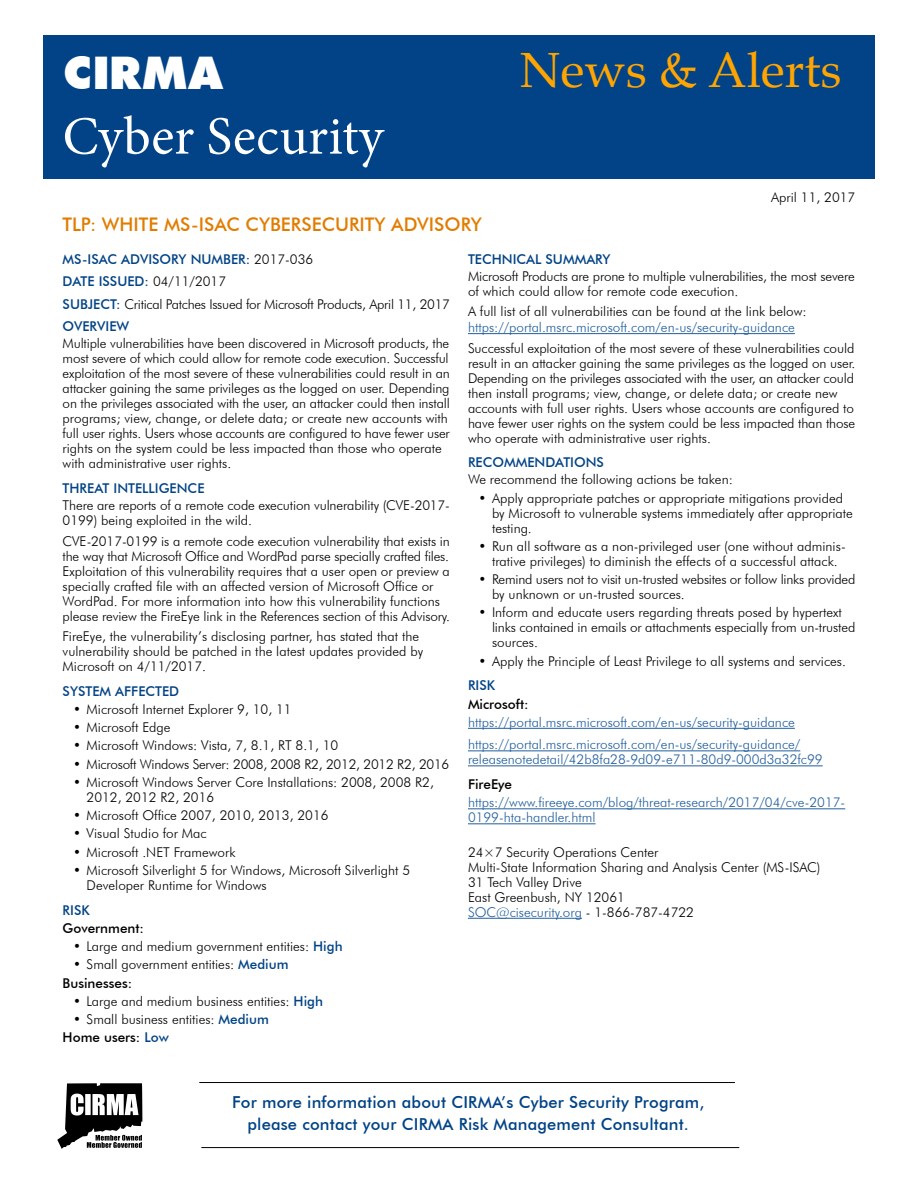
<style>
.page{position:relative;width:918px;height:1188px;background:#fff}
.page>*{position:absolute;margin:0;border:0;box-sizing:border-box;transform-origin:0 0}
.t1{font:54px "Minion Pro";letter-spacing:.005em;color:#fff}
.t2{font:49.5px "Palatino";color:#ffa400}
.t3{font:900 45px "Futura BT";letter-spacing:.02em;color:#fff}
.t4{font:500 18.75px "Futura BT";color:#e27c00}
.t5{font:500 16.5px/21.8px "Futura BT";letter-spacing:.01em;color:#014386;text-align:center}
.t6{font:300 13.5px/15px "Futura BT";color:#000}
.t7{font:300 13.5px/22.5px "Futura BT";color:#215e9e}
.t8{font:300 13.5px/22.5px "Futura BT";letter-spacing:-.02em;color:#000}
.t9{font:500 13.5px "Futura BT";color:#014386}
.t10{font:500 13.5px "Futura BT";color:#000}
.s1{font-weight:500;color:#014386}
.s2{font-weight:500}
.s3{color:#215e9e}
</style>
<div class="page">
<div style="left:43px;top:36px;width:832px;height:143px;background:#014386"></div>
<svg style="left:57px;top:1083px;width:85px;height:66px"></svg>
<hr style="left:468px;top:333px;width:327px;height:1px;background:#215e9e">
<hr style="left:468px;top:728px;width:327px;height:1px;background:#215e9e">
<hr style="left:468px;top:751px;width:332px;height:1px;background:#215e9e">
<hr style="left:468px;top:766px;width:355px;height:1px;background:#215e9e">
<hr style="left:468px;top:809px;width:377px;height:1px;background:#215e9e">
<hr style="left:468px;top:824px;width:128px;height:1px;background:#215e9e">
<hr style="left:468px;top:918px;width:114px;height:1px;background:#215e9e">
<hr style="left:199px;top:1082px;width:536px;height:1px;background:#000">
<hr style="left:201px;top:1147px;width:538px;height:1px;background:#000">
<h3 class="t3" style="left:63px;top:46px;width:160px">CIRMA</h3>
<h2 class="t2" style="left:520px;top:29px;width:323px">News &amp; Alerts</h2>
<h1 class="t1" style="left:63px;top:100px;width:322px">Cyber Security</h1>
<h3 class="t4" style="left:63px;top:213px;width:421px">TLP: WHITE MS-ISAC CYBERSECURITY ADVISORY</h3>
<p class="t6" style="left:771px;top:189px;width:86px">April 11, 2017</p>
<p class="t8" style="left:63px;top:247px;width:389px"><span class="s1">MS-ISAC ADVISORY NUMBER:</span> 2017-036<br><span class="s1">DATE ISSUED:</span> 04/11/2017<br><span class="s1">SUBJECT:</span> Critical Patches Issued for Microsoft Products, April 11, 2017<br><span class="s1">OVERVIEW</span></p>
<p class="t6" style="left:63px;top:336px;width:389px">Multiple vulnerabilities have been discovered in Microsoft products, the most severe of which could allow for remote code execution. Successful exploitation of the most severe of these vulnerabilities could result in an attacker gaining the same privileges as the logged on user. Depending on the privileges associated with the user, an attacker could then install programs; view, change, or delete data; or create new accounts with full user rights. Users whose accounts are configured to have fewer user rights on the system could be less impacted than those who operate with administrative user rights.</p>
<p class="t9" style="left:63px;top:480px;width:143px">THREAT INTELLIGENCE</p>
<p class="t6" style="left:63px;top:498px;width:389px">There are reports of a remote code execution vulnerability (CVE-2017-<br>0199) being exploited in the wild.</p>
<p class="t6" style="left:63px;top:533px;width:389px">CVE-2017-0199 is a remote code execution vulnerability that exists in the way that Microsoft Office and WordPad parse specially crafted files.<br>Exploitation of this vulnerability requires that a user open or preview a specially crafted file with an affected version of Microsoft Office or WordPad. For more information into how this vulnerability functions please review the FireEye link in the References section of this Advisory.</p>
<p class="t6" style="left:63px;top:629px;width:362px">FireEye, the vulnerability’s disclosing partner, has stated that the vulnerability should be patched in the latest updates provided by<br>Microsoft on 4/11/2017.</p>
<p class="t9" style="left:63px;top:683px;width:118px">SYSTEM AFFECTED</p>
<p class="t6" style="left:73px;top:702px;width:220px">• Microsoft Internet Explorer 9, 10, 11</p>
<p class="t6" style="left:73px;top:720px;width:99px">• Microsoft Edge</p>
<p class="t6" style="left:73px;top:738px;width:267px">• Microsoft Windows: Vista, 7, 8.1, RT 8.1, 10</p>
<p class="t8" style="left:73px;top:753px;width:378px">• Microsoft Windows Server: 2008, 2008 R2, 2012, 2012 R2, 2016</p>
<p class="t6" style="left:87px;top:775px;width:349px;text-indent:-14px">• Microsoft Windows Server Core Installations: 2008, 2008 R2,<br>2012, 2012 R2, 2016</p>
<p class="t6" style="left:73px;top:808px;width:257px">• Microsoft Office 2007, 2010, 2013, 2016</p>
<p class="t6" style="left:73px;top:826px;width:135px">• Visual Studio for Mac</p>
<p class="t6" style="left:73px;top:844px;width:164px">• Microsoft .NET Framework</p>
<p class="t6" style="left:87px;top:862px;width:325px;text-indent:-14px">• Microsoft Silverlight 5 for Windows, Microsoft Silverlight 5<br>Developer Runtime for Windows</p>
<p class="t9" style="left:63px;top:902px;width:29px">RISK</p>
<p class="t10" style="left:63px;top:920px;width:83px">Government:</p>
<p class="t6" style="left:73px;top:939px;width:271px">• Large and medium government entities: <span class="s1">High</span></p>
<p class="t6" style="left:63px;top:955px;width:227px;line-height:18.3px;text-indent:11px">• Small government entities: <span class="s1">Medium<br></span><span class="s2">Businesses:</span></p>
<p class="t6" style="left:73px;top:993px;width:251px">• Large and medium business entities: <span class="s1">High</span></p>
<p class="t6" style="left:63px;top:1010px;width:208px;line-height:18.3px;text-indent:11px">• Small business entities: <span class="s1">Medium<br></span><span class="s2">Home users:</span> <span class="s1">Low</span></p>
<p class="t9" style="left:468px;top:251px;width:144px">TECHNICAL SUMMARY</p>
<p class="t6" style="left:468px;top:268px;width:388px">Microsoft Products are prone to multiple vulnerabilities, the most severe of which could allow for remote code execution.</p>
<p class="t6" style="left:468px;top:304px;width:340px">A full list of all vulnerabilities can be found at the link below:</p>
<p class="t7" style="left:468px;top:316px;width:328px">https://portal.msrc.microsoft.com/en-us/security-guidance</p>
<p class="t6" style="left:468px;top:340px;width:389px">Successful exploitation of the most severe of these vulnerabilities could result in an attacker gaining the same privileges as the logged on user.<br>Depending on the privileges associated with the user, an attacker could then install programs; view, change, or delete data; or create new accounts with full user rights. Users whose accounts are configured to have fewer user rights on the system could be less impacted than those who operate with administrative user rights.</p>
<p class="t9" style="left:468px;top:454px;width:138px">RECOMMENDATIONS</p>
<p class="t6" style="left:468px;top:472px;width:266px">We recommend the following actions be taken:</p>
<p class="t6" style="left:492px;top:490px;width:362px;text-indent:-14px">• Apply appropriate patches or appropriate mitigations provided by Microsoft to vulnerable systems immediately after appropriate testing.</p>
<p class="t6" style="left:479px;top:538px;width:369px;text-align:center">• Run all software as a non-privileged user (one without adminis&shy;trative privileges) to diminish the effects of a successful attack.</p>
<p class="t6" style="left:492px;top:572px;width:365px;text-indent:-14px">• Remind users not to visit un-trusted websites or follow links provided by unknown or un-trusted sources.</p>
<p class="t6" style="left:492px;top:605px;width:365px;text-indent:-14px">• Inform and educate users regarding threats posed by hypertext links contained in emails or attachments especially from un-trusted sources.</p>
<p class="t6" style="left:479px;top:653px;width:369px">• Apply the Principle of Least Privilege to all systems and services.</p>
<p class="t9" style="left:468px;top:677px;width:29px">RISK</p>
<p class="t10" style="left:468px;top:696px;width:62px">Microsoft:</p>
<p class="t7" style="left:468px;top:711px;width:334px">https://portal.msrc.microsoft.com/en-us/security-guidance https://portal.msrc.microsoft.com/en-us/security-guidance/</p>
<p class="t7" style="left:468px;top:748px;width:356px">releasenotedetail/42b8fa28-9d09-e711-80d9-000d3a32fc99</p>
<p class="t10" style="left:468px;top:776px;width:46px">FireEye</p>
<p class="t7" style="left:468px;top:795px;width:379px;line-height:15px">https://www.fireeye.com/blog/threat-research/2017/04/cve-2017-<br>0199-hta-handler.html</p>
<p class="t6" style="left:468px;top:844px;width:354px">24×7 Security Operations Center<br>Multi-State Information Sharing and Analysis Center (MS-ISAC)<br>31 Tech Valley Drive<br>East Greenbush, NY 12061<br><span class="s3">SOC@cisecurity.org</span> - 1-866-787-4722</p>
<p class="t5" style="left:232px;top:1091px;width:474px">For more information about CIRMA’s Cyber Security Program, please contact your CIRMA Risk Management Consultant.</p>
</div>
